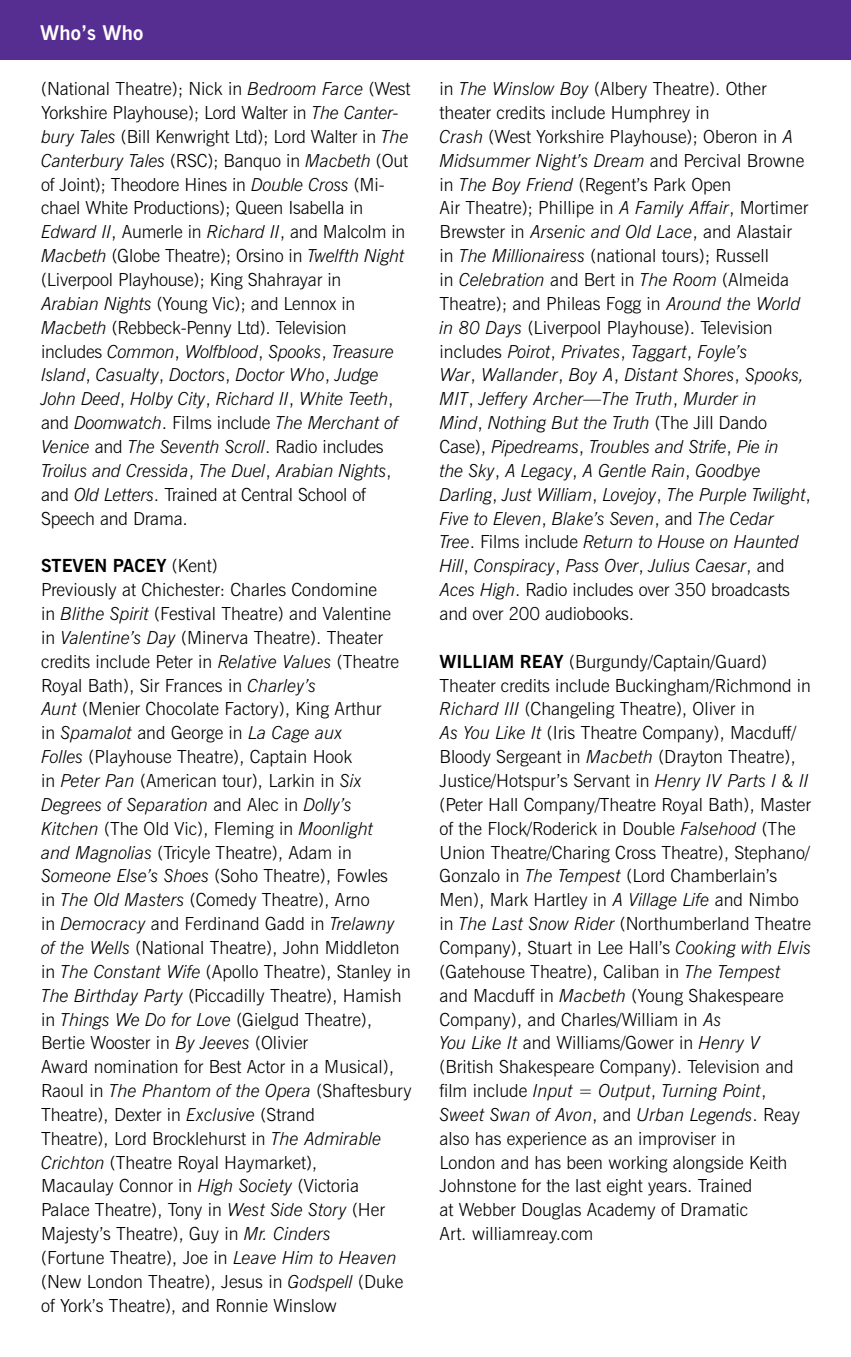
<style>
.page{position:relative;width:851px;height:1357px;background:#fff}
.page>*{position:absolute;margin:0;border:0;box-sizing:border-box;transform-origin:0 0}
.t1{font:700 20.25px "News Gothic BT";letter-spacing:.01em;color:#fff}
.t2{font:300 18px/23.8px "News Gothic BT";color:#000}
.t3{font:italic 300 18px/23.8px "News Gothic BT";letter-spacing:-.01em;color:#000}
.s1{font-style:italic}
.s2{font-weight:700}
.s3{font-style:normal}
</style>
<div class="page">
<div style="left:0;top:0;width:850px;height:59px;background:#562e91"></div>
<p class="t1" style="left:40px;top:21px;width:105px">Who’s Who</p>
<p class="t2" style="left:41px;top:77px;width:371px">(National Theatre); Nick in <span class="s1">Bedroom Farce</span> (West Yorkshire Playhouse); Lord Walter in <span class="s1">The Canter&shy;bury Tales</span> (Bill Kenwright Ltd); Lord Walter in <span class="s1">The Canterbury Tales</span> (RSC); Banquo in <span class="s1">Macbeth</span> (Out of Joint); Theodore Hines in <span class="s1">Double Cross</span> (Mi&shy;chael White Productions); Queen Isabella in <span class="s1">Edward II</span>, Aumerle in <span class="s1">Richard II</span>, and Malcolm in <span class="s1">Macbeth</span> (Globe Theatre); Orsino in <span class="s1">Twelfth Night </span>(Liverpool Playhouse); King Shahrayar in<br><span class="s1">Arabian Nights</span> (Young Vic); and Lennox in <span class="s1">Macbeth</span> (Rebbeck-Penny Ltd). Television includes <span class="s1">Common</span>, <span class="s1">Wolfblood</span>, <span class="s1">Spooks</span>, <span class="s1">Treasure Island</span>, <span class="s1">Casualty</span>, <span class="s1">Doctors</span>, <span class="s1">Doctor Who</span>, <span class="s1">Judge John Deed</span>, <span class="s1">Holby City</span>, <span class="s1">Richard II</span>, <span class="s1">White Teeth</span>, and <span class="s1">Doomwatch</span>. Films include <span class="s1">The Merchant of Venice</span> and <span class="s1">The Seventh Scroll</span>. Radio includes <span class="s1">Troilus and Cressida</span>, <span class="s1">The Duel</span>, <span class="s1">Arabian Nights</span>, and <span class="s1">Old Letters</span>. Trained at Central School of Speech and Drama.</p>
<p class="t2" style="left:41px;top:554px;width:372px"><span class="s2">STEVEN PACEY</span> (Kent)<br>Previously at Chichester: Charles Condomine<br>in <span class="s1">Blithe Spirit</span> (Festival Theatre) and Valentine<br>in <span class="s1">Valentine’s Day</span> (Minerva Theatre). Theater credits include Peter in <span class="s1">Relative Values</span> (Theatre Royal Bath), Sir Frances in <span class="s1">Charley’s<br>Aunt</span> (Menier Chocolate Factory), King Arthur<br>in <span class="s1">Spamalot</span> and George in <span class="s1">La Cage aux<br>Folles</span> (Playhouse Theatre), Captain Hook<br>in <span class="s1">Peter Pan</span> (American tour), Larkin in <span class="s1">Six Degrees of Separation</span> and Alec in <span class="s1">Dolly’s Kitchen</span> (The Old Vic), Fleming in <span class="s1">Moonlight<br>and Magnolias</span> (Tricyle Theatre), Adam in <span class="s1">Someone Else’s Shoes</span> (Soho Theatre), Fowles<br>in <span class="s1">The Old Masters</span> (Comedy Theatre), Arno<br>in <span class="s1">Democracy</span> and Ferdinand Gadd in <span class="s1">Trelawny of the Wells</span> (National Theatre), John Middleton in <span class="s1">The Constant Wife</span> (Apollo Theatre), Stanley in <span class="s1">The Birthday Party</span> (Piccadilly Theatre), Hamish in <span class="s1">Things We Do for Love</span> (Gielgud Theatre), Bertie Wooster in <span class="s1">By Jeeves</span> (Olivier<br>Award nomination for Best Actor in a Musical), Raoul in <span class="s1">The Phantom of the Opera</span> (Shaftesbury Theatre), Dexter in <span class="s1">Exclusive</span> (Strand<br>Theatre), Lord Brocklehurst in <span class="s1">The Admirable Crichton</span> (Theatre Royal Haymarket),<br>Macaulay Connor in <span class="s1">High Society</span> (Victoria Palace Theatre), Tony in <span class="s1">West Side Story</span> (Her Majesty’s Theatre), Guy in <span class="s1">Mr. Cinders<br></span>(Fortune Theatre), Joe in <span class="s1">Leave Him to Heaven </span>(New London Theatre), Jesus in <span class="s1">Godspell</span> (Duke of York’s Theatre), and Ronnie Winslow</p>
<p class="t3" style="left:439px;top:77px;width:373px"><span class="s3">in</span> The Winslow Boy <span class="s3">(Albery Theatre). Other theater credits include Humphrey in<br></span>Crash <span class="s3">(West Yorkshire Playhouse); Oberon in</span> A Midsummer Night’s Dream <span class="s3">and Percival Browne in</span> The Boy Friend <span class="s3">(Regent’s Park Open<br>Air Theatre); Phillipe in</span> A Family Affair<span class="s3">, Mortimer Brewster in</span> Arsenic and Old Lace<span class="s3">, and Alastair<br>in</span> The Millionairess <span class="s3">(national tours); Russell<br>in</span> Celebration <span class="s3">and Bert in</span> The Room <span class="s3">(Almeida Theatre); and Phileas Fogg in</span> Around the World in 80 Days <span class="s3">(Liverpool Playhouse). Television includes</span> Poirot<span class="s3">,</span> Privates<span class="s3">,</span> Taggart<span class="s3">,</span> Foyle’s<br>War<span class="s3">,</span> Wallander<span class="s3">,</span> Boy A<span class="s3">,</span> Distant Shores<span class="s3">,</span> Spooks, MIT<span class="s3">,</span> Jeffery Archer—The Truth<span class="s3">,</span> Murder in<br>Mind<span class="s3">,</span> Nothing But the Truth <span class="s3">(The Jill Dando Case),</span> Pipedreams<span class="s3">,</span> Troubles and Strife<span class="s3">,</span> Pie in<br>the Sky<span class="s3">,</span> A Legacy<span class="s3">,</span> A Gentle Rain<span class="s3">,</span> Goodbye Darling<span class="s3">,</span> Just William<span class="s3">,</span> Lovejoy<span class="s3">,</span> The Purple Twilight<span class="s3">, </span>Five to Eleven<span class="s3">,</span> Blake’s Seven<span class="s3">, and</span> The Cedar Tree<span class="s3">. Films include</span> Return to House on Haunted Hill<span class="s3">,</span> Conspiracy<span class="s3">,</span> Pass Over<span class="s3">,</span> Julius Caesar<span class="s3">, and </span>Aces High<span class="s3">. Radio includes over 350 broadcasts and over 200 audiobooks.</span></p>
<p class="t2" style="left:439px;top:649px;width:373px"><span class="s2">WILLIAM REAY</span> (Burgundy/Captain/Guard)<br>Theater credits include Buckingham/Richmond in <span class="s1">Richard III</span> (Changeling Theatre), Oliver in<br><span class="s1">As You Like It</span> (Iris Theatre Company), Macduff/ Bloody Sergeant in <span class="s1">Macbeth</span> (Drayton Theatre), Justice/Hotspur’s Servant in <span class="s1">Henry IV Parts I &amp; II </span>(Peter Hall Company/Theatre Royal Bath), Master of the Flock/Roderick in Double <span class="s1">Falsehood</span> (The Union Theatre/Charing Cross Theatre), Stephano/ Gonzalo in <span class="s1">The Tempest</span> (Lord Chamberlain’s Men), Mark Hartley in <span class="s1">A Village Life</span> and Nimbo in <span class="s1">The Last Snow Rider</span> (Northumberland Theatre Company), Stuart in Lee Hall’s <span class="s1">Cooking with Elvis </span>(Gatehouse Theatre), Caliban in <span class="s1">The Tempest </span>and Macduff in <span class="s1">Macbeth</span> (Young Shakespeare Company), and Charles/William in <span class="s1">As<br>You Like It</span> and Williams/Gower in <span class="s1">Henry V </span>(British Shakespeare Company). Television and film include <span class="s1">Input = Output</span>, <span class="s1">Turning Point</span>, <span class="s1">Sweet Swan of Avon</span>, and <span class="s1">Urban Legends</span>. Reay also has experience as an improviser in<br>London and has been working alongside Keith Johnstone for the last eight years. Trained<br>at Webber Douglas Academy of Dramatic<br>Art. williamreay.com</p>
</div>
